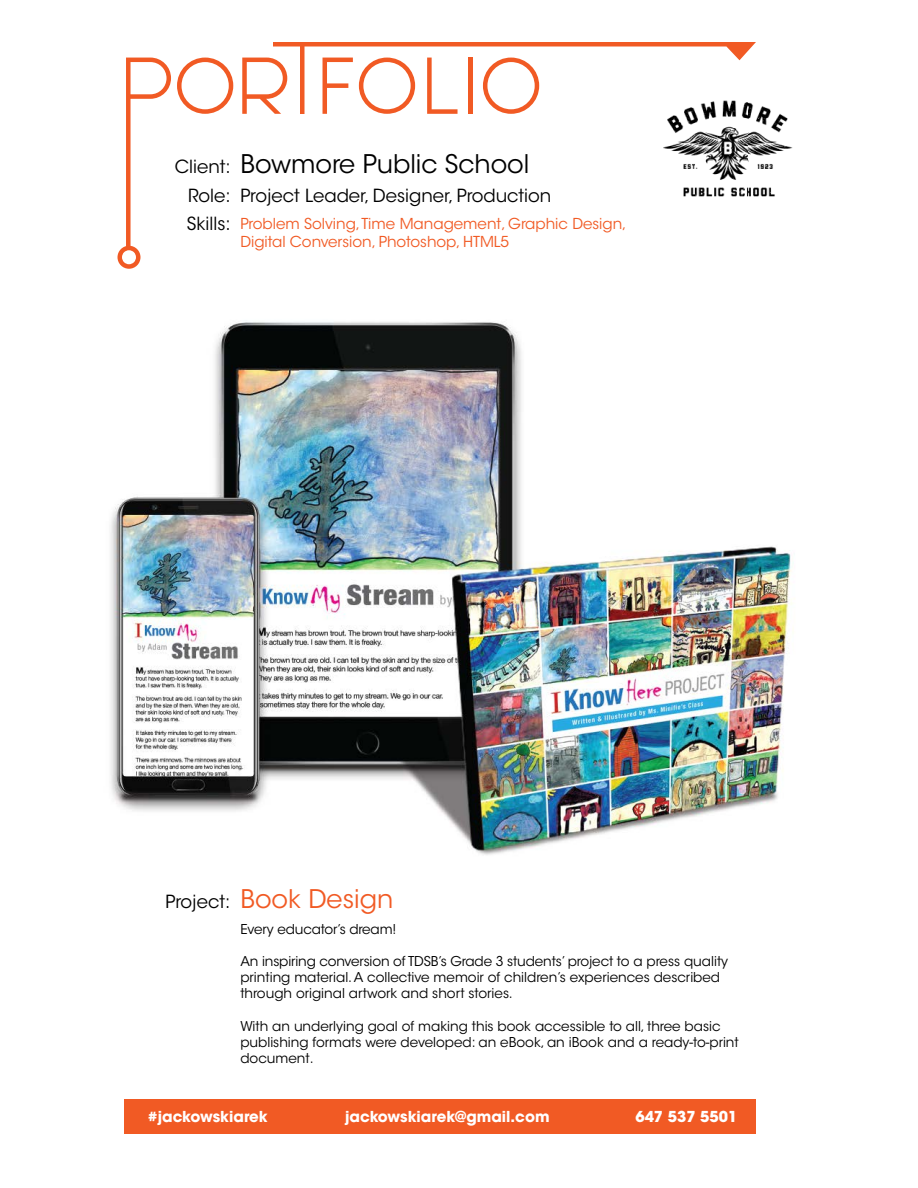
<style>
.page{position:relative;width:918px;height:1188px;background:#fff}
.page>*{position:absolute;margin:0;border:0;box-sizing:border-box;transform-origin:0 0}
.t1{font:25.5px "ITC Avant Garde Std";color:#000}
.t2{font:25.5px "ITC Avant Garde Std";color:#f15a24}
.t3{font:18px/28.5px "ITC Avant Garde Std";color:#000;text-align:justify}
.t4{font:15px/18px "ITC Avant Garde Std";color:#f15a24}
.t5{font:700 15px "ITC Avant Garde Std";color:#fff}
.t6{font:13.5px/16.2px "ITC Avant Garde Std";color:#000}
</style>
<div class="page">
<img style="left:110px;top:322px;width:684px;height:533px">
<img style="left:663px;top:106px;width:129px;height:90px">
<div style="left:124px;top:1100px;width:632px;height:34px;background:#f15a24"></div>
<svg style="left:177px;top:58px;width:56px;height:56px"></svg>
<svg style="left:117px;top:58px;width:54px;height:211px"></svg>
<svg style="left:242px;top:42px;width:514px;height:72px"></svg>
<h2 class="t3" style="left:187px;top:153px;width:45px;text-indent:-12px">Client:<br>Role:<br>Skills:</h2>
<h1 class="t1" style="left:240px;top:149px;width:291px">Bowmore Public School</h1>
<h2 class="t3" style="left:240px;top:181px;width:312px">Project Leader, Designer, Production</h2>
<p class="t4" style="left:240px;top:215px;width:388px">Problem Solving, Time Management, Graphic Design,<br>Digital Conversion, Photoshop, HTML5</p>
<h2 class="t3" style="left:166px;top:888px;width:66px">Project:</h2>
<h1 class="t2" style="left:240px;top:884px;width:154px">Book Design</h1>
<p class="t6" style="left:240px;top:921px;width:157px">Every educator’s dream!</p>
<p class="t6" style="left:240px;top:953px;width:489px">An inspiring conversion of TDSB’s Grade 3 students’ project to a press quality printing material. A collective memoir of children’s experiences described through original artwork and short stories.</p>
<p class="t6" style="left:240px;top:1018px;width:500px">With an underlying goal of making this book accessible to all, three basic publishing formats were developed: an eBook, an iBook and a ready-to-print document.</p>
<p class="t5" style="left:148px;top:1106px;width:121px">#jackowskiarek</p>
<p class="t5" style="left:345px;top:1106px;width:206px">jackowskiarek@gmail.com</p>
<p class="t5" style="left:635px;top:1107px;width:103px">647 537 5501</p>
</div>
